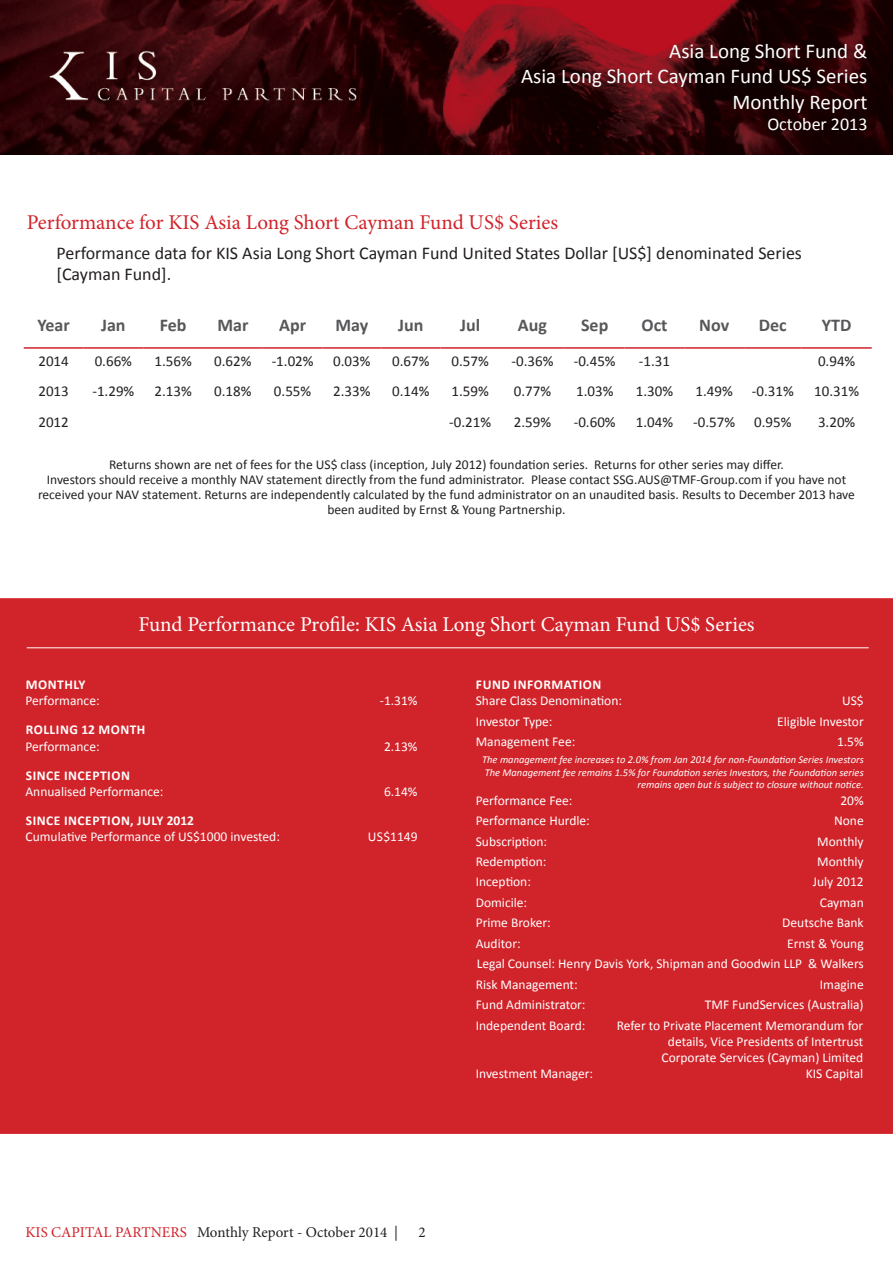
<style>
.page{position:relative;width:893px;height:1263px;background:#fff}
.page>*{position:absolute;margin:0;border:0;box-sizing:border-box;transform-origin:0 0}
.t1{font:21px/25.2px "Calibri";color:#fff;text-align:right}
.Heading_White{font:21px "Minion Pro";letter-spacing:-.005em;color:#fff}
.Heading{font:21px "Minion Pro";color:#d1232a}
.Paragraph_Text{font:18px/21.6px "Calibri";color:#231f20}
.Table_Header{font:700 18px "Calibri";color:#57585a}
.t2{font:18px "Calibri";color:#fff}
.t3{font:15px "Calibri";color:#231f20}
.t4{font:15px "Minion Pro";color:#231f20}
.Profile_Text{font:13.5px/16.2px "Calibri";color:#fff;text-align:right}
.Fine_print{font:13.5px/15px "Calibri";color:#231f20;text-align:center}
.Profile_Heading_1{font:13.5px/16.2px "Calibri";color:#fff}
.Profile_Heading_1-2{font:700 13.5px "Calibri";letter-spacing:.04em;color:#fff}
.Profile_Text-2{font:italic 10.5px/12.6px "Calibri";color:#fff;text-align:right}
.s1{font-weight:700}
.s2{color:#d1232a}
</style>
<div class="page">
<div style="left:0;top:598px;width:893px;height:536px;background:#d1232a"></div>
<img style="left:0;top:0;width:893px;height:154px">
<hr style="left:24px;top:347px;width:59px;height:2px;background:#d1232a">
<hr style="left:83px;top:347px;width:60px;height:2px;background:#d1232a">
<hr style="left:143px;top:347px;width:60px;height:2px;background:#d1232a">
<hr style="left:203px;top:347px;width:60px;height:2px;background:#d1232a">
<hr style="left:263px;top:347px;width:59px;height:2px;background:#d1232a">
<hr style="left:322px;top:347px;width:59px;height:2px;background:#d1232a">
<hr style="left:381px;top:347px;width:59px;height:2px;background:#d1232a">
<hr style="left:440px;top:347px;width:60px;height:2px;background:#d1232a">
<hr style="left:500px;top:347px;width:65px;height:2px;background:#d1232a">
<hr style="left:565px;top:347px;width:60px;height:2px;background:#d1232a">
<hr style="left:625px;top:347px;width:59px;height:2px;background:#d1232a">
<hr style="left:684px;top:347px;width:60px;height:2px;background:#d1232a">
<hr style="left:744px;top:347px;width:58px;height:2px;background:#d1232a">
<hr style="left:802px;top:347px;width:70px;height:2px;background:#d1232a">
<hr style="left:27px;top:647px;width:842px;height:1px;background:#fff">
<p class="t1" style="left:521px;top:39px;width:348px">Asia Long Short Fund &amp;<br>Asia Long Short Cayman Fund US$ Series</p>
<p class="t1" style="left:732px;top:89px;width:136px">Monthly Report</p>
<p class="t2" style="left:767px;top:113px;width:102px">October 2013</p>
<p class="Heading" style="left:27px;top:208px;width:533px">Performance for KIS Asia Long Short Cayman Fund US$ Series</p>
<p class="Paragraph_Text" style="left:57px;top:242px;width:747px">Performance data for KIS Asia Long Short Cayman Fund United States Dollar [US$] denominated Series [Cayman Fund].</p>
<p class="Table_Header" style="left:37px;top:313px;width:34px">Year</p>
<p class="Table_Header" style="left:101px;top:313px;width:26px">Jan</p>
<p class="Table_Header" style="left:160px;top:313px;width:28px">Feb</p>
<p class="Table_Header" style="left:217px;top:313px;width:33px">Mar</p>
<p class="Table_Header" style="left:279px;top:313px;width:28px">Apr</p>
<p class="Table_Header" style="left:335px;top:313px;width:34px">May</p>
<p class="Table_Header" style="left:398px;top:313px;width:27px">Jun</p>
<p class="Table_Header" style="left:460px;top:313px;width:22px">Jul</p>
<p class="Table_Header" style="left:518px;top:313px;width:31px">Aug</p>
<p class="Table_Header" style="left:581px;top:313px;width:29px">Sep</p>
<p class="Table_Header" style="left:641px;top:313px;width:27px">Oct</p>
<p class="Table_Header" style="left:699px;top:313px;width:32px">Nov</p>
<p class="Table_Header" style="left:759px;top:313px;width:29px">Dec</p>
<p class="Table_Header" style="left:822px;top:313px;width:31px">YTD</p>
<p class="t3" style="left:38px;top:351px;width:32px">2014</p>
<p class="t3" style="left:95px;top:351px;width:39px">0.66%</p>
<p class="t3" style="left:154px;top:351px;width:39px">1.56%</p>
<p class="t3" style="left:214px;top:351px;width:39px">0.62%</p>
<p class="t3" style="left:272px;top:351px;width:43px">-1.02%</p>
<p class="t3" style="left:333px;top:351px;width:39px">0.03%</p>
<p class="t3" style="left:392px;top:351px;width:39px">0.67%</p>
<p class="t3" style="left:452px;top:351px;width:39px">0.57%</p>
<p class="t3" style="left:511px;top:351px;width:43px">-0.36%</p>
<p class="t3" style="left:574px;top:351px;width:43px">-0.45%</p>
<p class="t3" style="left:639px;top:351px;width:33px">-1.31</p>
<p class="t3" style="left:818px;top:351px;width:39px">0.94%</p>
<p class="t3" style="left:38px;top:382px;width:32px">2013</p>
<p class="t3" style="left:92px;top:382px;width:43px">-1.29%</p>
<p class="t3" style="left:154px;top:382px;width:39px">2.13%</p>
<p class="t3" style="left:214px;top:382px;width:39px">0.18%</p>
<p class="t3" style="left:274px;top:382px;width:39px">0.55%</p>
<p class="t3" style="left:333px;top:382px;width:39px">2.33%</p>
<p class="t3" style="left:392px;top:382px;width:39px">0.14%</p>
<p class="t3" style="left:452px;top:382px;width:39px">1.59%</p>
<p class="t3" style="left:514px;top:382px;width:39px">0.77%</p>
<p class="t3" style="left:576px;top:382px;width:39px">1.03%</p>
<p class="t3" style="left:636px;top:382px;width:39px">1.30%</p>
<p class="t3" style="left:696px;top:382px;width:39px">1.49%</p>
<p class="t3" style="left:752px;top:382px;width:43px">-0.31%</p>
<p class="t3" style="left:814px;top:382px;width:46px">10.31%</p>
<p class="t3" style="left:38px;top:412px;width:32px">2012</p>
<p class="t3" style="left:449px;top:412px;width:43px">-0.21%</p>
<p class="t3" style="left:514px;top:412px;width:39px">2.59%</p>
<p class="t3" style="left:574px;top:412px;width:43px">-0.60%</p>
<p class="t3" style="left:636px;top:412px;width:39px">1.04%</p>
<p class="t3" style="left:693px;top:412px;width:43px">-0.57%</p>
<p class="t3" style="left:754px;top:412px;width:39px">0.95%</p>
<p class="t3" style="left:818px;top:412px;width:39px">3.20%</p>
<p class="Fine_print" style="left:109px;top:457px;width:676px">Returns shown are net of fees for the US$ class (inception, July 2012) foundation series. Returns for other series may differ.</p>
<p class="Fine_print" style="left:38px;top:472px;width:818px">Investors should receive a monthly NAV statement directly from the fund administrator. Please contact SSG.AUS@TMF-Group.com if you have not received your NAV statement. Returns are independently calculated by the fund administrator on an unaudited basis. Results to December 2013 have been audited by Ernst &amp; Young Partnership.</p>
<p class="Heading_White" style="left:138px;top:611px;width:618px">Fund Performance Profile: KIS Asia Long Short Cayman Fund US$ Series</p>
<p class="Profile_Heading_1-2" style="left:26px;top:676px;width:61px">MONTHLY</p>
<p class="Profile_Text" style="left:26px;top:693px;width:76px">Performance:</p>
<p class="Profile_Text" style="left:380px;top:693px;width:39px">-1.31%</p>
<p class="Profile_Heading_1-2" style="left:26px;top:721px;width:121px">ROLLING 12 MONTH</p>
<p class="Profile_Text" style="left:26px;top:738px;width:76px">Performance:</p>
<p class="Profile_Text" style="left:384px;top:738px;width:35px">2.13%</p>
<p class="Profile_Heading_1-2" style="left:26px;top:766px;width:106px">SINCE INCEPTION</p>
<p class="Profile_Text" style="left:26px;top:783px;width:140px">Annualised Performance:</p>
<p class="Profile_Text" style="left:384px;top:783px;width:35px">6.14%</p>
<p class="Profile_Heading_1" style="left:26px;top:812px;width:256px"><span class="s1">SINCE INCEPTION, JULY 2012<br></span>Cumulative Performance of US$1000 invested:</p>
<p class="Profile_Heading_1" style="left:368px;top:828px;width:51px">US$1149</p>
<p class="Profile_Heading_1-2" style="left:476px;top:676px;width:127px">FUND INFORMATION</p>
<p class="Profile_Text" style="left:476px;top:693px;width:148px">Share Class Denomination:</p>
<p class="Profile_Text" style="left:842px;top:693px;width:23px">US$</p>
<p class="Profile_Text" style="left:476px;top:713px;width:78px">Investor Type:</p>
<p class="Profile_Text" style="left:777px;top:713px;width:88px">Eligible Investor</p>
<p class="Profile_Text" style="left:476px;top:734px;width:101px">Management Fee:</p>
<p class="Profile_Text" style="left:837px;top:734px;width:28px">1.5%</p>
<p class="Profile_Text-2" style="left:482px;top:753px;width:383px">The management fee increases to 2.0% from Jan 2014 for non-Foundation Series Investors<br>The Management fee remains 1.5% for Foundation series Investors, the Foundation series remains open but is subject to closure without notice.</p>
<p class="Profile_Text" style="left:476px;top:792px;width:98px">Performance Fee:</p>
<p class="Profile_Text" style="left:840px;top:792px;width:25px">20%</p>
<p class="Profile_Text" style="left:476px;top:812px;width:116px">Performance Hurdle:</p>
<p class="Profile_Text" style="left:834px;top:812px;width:31px">None</p>
<p class="Profile_Text" style="left:476px;top:833px;width:73px">Subscription:</p>
<p class="Profile_Text" style="left:817px;top:833px;width:48px">Monthly</p>
<p class="Profile_Text" style="left:476px;top:853px;width:72px">Redemption:</p>
<p class="Profile_Text" style="left:817px;top:853px;width:48px">Monthly</p>
<p class="Profile_Text" style="left:476px;top:874px;width:57px">Inception:</p>
<p class="Profile_Text" style="left:813px;top:874px;width:53px">July 2012</p>
<p class="Profile_Text" style="left:476px;top:894px;width:53px">Domicile:</p>
<p class="Profile_Text" style="left:820px;top:894px;width:45px">Cayman</p>
<p class="Profile_Text" style="left:476px;top:915px;width:77px">Prime Broker:</p>
<p class="Profile_Text" style="left:782px;top:915px;width:83px">Deutsche Bank</p>
<p class="Profile_Text" style="left:476px;top:935px;width:46px">Auditor:</p>
<p class="Profile_Text" style="left:787px;top:935px;width:78px">Ernst &amp; Young</p>
<p class="Profile_Text" style="left:477px;top:956px;width:388px">Legal Counsel: Henry Davis York, Shipman and Goodwin LLP &amp; Walkers</p>
<p class="Profile_Text" style="left:476px;top:976px;width:104px">Risk Management:</p>
<p class="Profile_Text" style="left:820px;top:976px;width:45px">Imagine</p>
<p class="Profile_Text" style="left:476px;top:997px;width:111px">Fund Administrator:</p>
<p class="Profile_Text" style="left:705px;top:997px;width:160px">TMF FundServices (Australia)</p>
<p class="Profile_Text" style="left:476px;top:1017px;width:111px">Independent Board:</p>
<p class="Profile_Text" style="left:617px;top:1017px;width:248px">Refer to Private Placement Memorandum for details, Vice Presidents of Intertrust<br>Corporate Services (Cayman) Limited</p>
<p class="Profile_Text" style="left:476px;top:1066px;width:119px">Investment Manager:</p>
<p class="Profile_Text" style="left:806px;top:1066px;width:59px">KIS Capital</p>
<p class="t4" style="left:26px;top:1222px;width:374px"><span class="s2">KIS CAPITAL PARTNERS</span> Monthly Report - October 2014 |</p>
<p class="t4" style="left:419px;top:1222px;width:9px">2</p>
</div>
